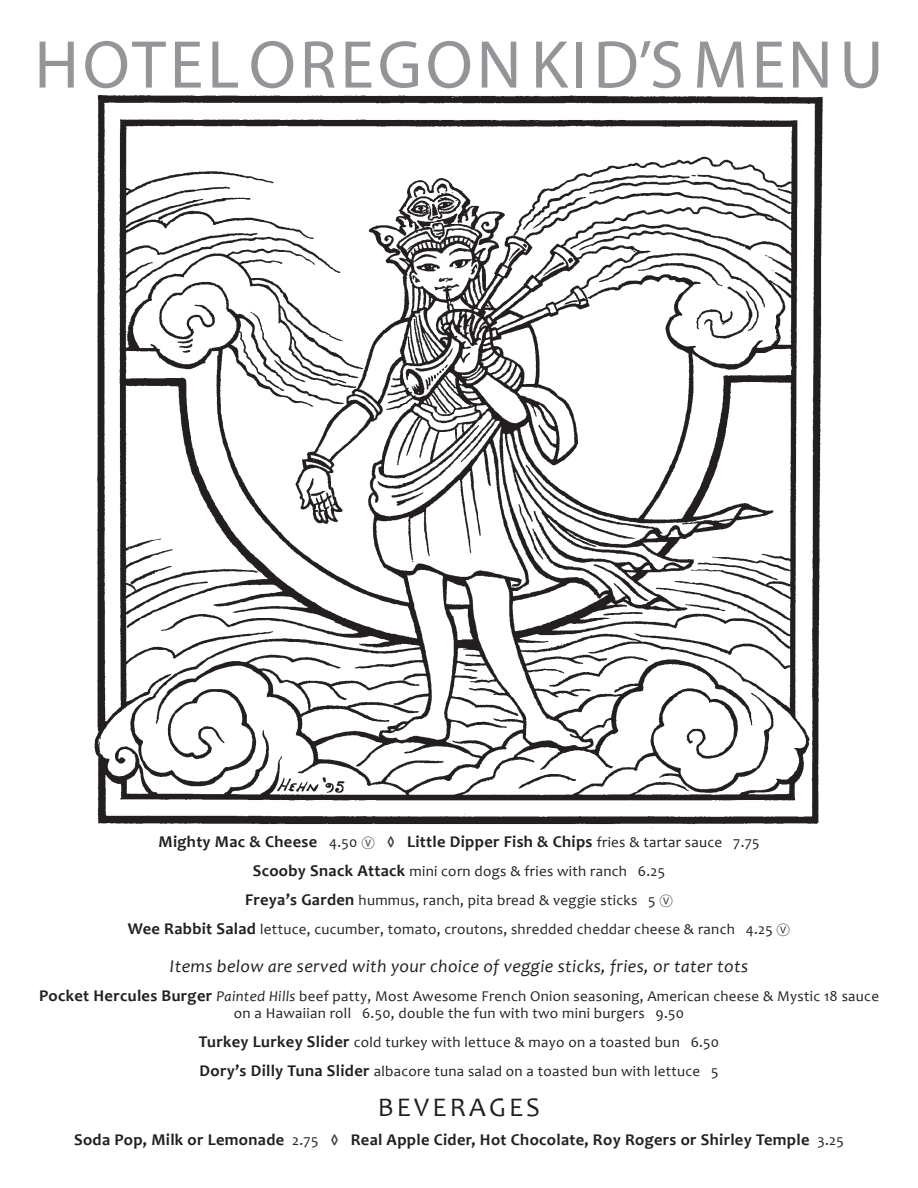
<style>
.page{position:relative;width:918px;height:1188px;background:#fff}
.page>*{position:absolute;margin:0;border:0;box-sizing:border-box;transform-origin:0 0}
.t1{font:68.1px "Myriad Pro";letter-spacing:.06em;color:#939598}
.sectionhead{font:27px "Candara";letter-spacing:.12em;color:#231f20}
.subhead{font:italic 18px "Candara";letter-spacing:.02em;color:#231f20}
.FOODHEAD{font:700 16.5px "Candara";letter-spacing:.02em;color:#231f20}
.FOODHEAD-2{font:15px/16.5px "Candara";letter-spacing:.02em;color:#231f20;text-align:center}
.s1{font-weight:400;font-size:15px}
.s2{font-family:"Koz Go Pr 6 N";font-weight:400;font-size:13.5px}
.s3{color:#3e3e3f}
.s4{font-weight:700;font-size:16.5px}
.s5{font-family:"Koz Go Pr 6 N";font-size:13.5px}
.s6{font-style:italic}
</style>
<div class="page">
<img style="left:94px;top:94px;width:729px;height:734px">
<p class="t1" style="left:34px;top:23px;width:850px">HOTEL OREGON KID’S MENU</p>
<p class="FOODHEAD" style="left:158px;top:832px;width:603px">Mighty Mac &amp; Cheese <span class="s1">4.50</span> <span class="s2">Ⓥ</span> <span class="s3">◊</span> Little Dipper Fish &amp; Chips <span class="s1">fries &amp; tartar sauce 7.75</span></p>
<p class="FOODHEAD-2" style="left:253px;top:863px;width:414px"><span class="s4">Scooby Snack Attack</span> mini corn dogs &amp; fries with ranch 6.25</p>
<p class="FOODHEAD-2" style="left:245px;top:892px;width:429px"><span class="s4">Freya’s Garden</span> hummus, ranch, pita bread &amp; veggie sticks 5 <span class="s5">Ⓥ</span></p>
<p class="FOODHEAD-2" style="left:128px;top:921px;width:664px"><span class="s4">Wee Rabbit Salad</span> lettuce, cucumber, tomato, croutons, shredded cheddar cheese &amp; ranch 4.25 <span class="s5">Ⓥ</span></p>
<p class="subhead" style="left:170px;top:955px;width:580px">Items below are served with your choice of veggie sticks, fries, or tater tots</p>
<p class="FOODHEAD-2" style="left:39px;top:988px;width:842px"><span class="s4">Pocket Hercules Burger</span> <span class="s6">Painted Hills</span> beef patty, Most Awesome French Onion seasoning, American cheese &amp; Mystic 18 sauce on a Hawaiian roll 6.50, double the fun with two mini burgers 9.50</p>
<p class="FOODHEAD-2" style="left:199px;top:1034px;width:522px"><span class="s4">Turkey Lurkey Slider</span> cold turkey with lettuce &amp; mayo on a toasted bun 6.50</p>
<p class="FOODHEAD-2" style="left:199px;top:1062px;width:521px"><span class="s4">Dory’s Dilly Tuna Slider</span> albacore tuna salad on a toasted bun with lettuce 5</p>
<p class="sectionhead" style="left:378px;top:1091px;width:164px">BEVERAGES</p>
<p class="FOODHEAD" style="left:74px;top:1129px;width:771px">Soda Pop, Milk or Lemonade <span class="s1">2.75</span> <span class="s3">◊</span> Real Apple Cider, Hot Chocolate, Roy Rogers or Shirley Temple <span class="s1">3.25</span></p>
</div>
